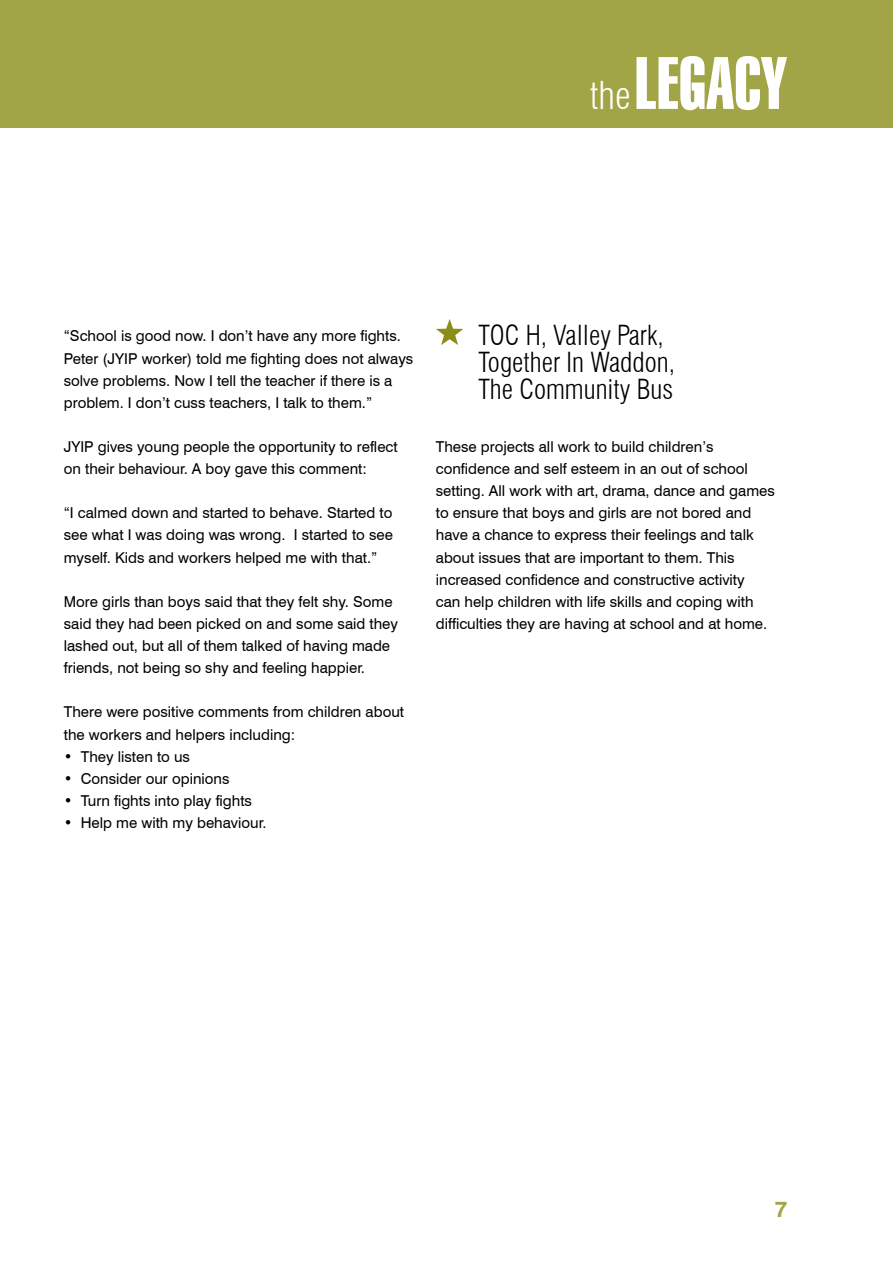
<style>
.page{position:relative;width:893px;height:1263px;background:#fff}
.page>*{position:absolute;margin:0;border:0;box-sizing:border-box;transform-origin:0 0}
.t1{font:72px "Swiss 911 BT Extra Compressed";color:#fff}
.SubHeading1{font:300 condensed 27px/27px "Swiss 721 BT";color:#000}
.t2{font:700 22.5px "Swiss 721 BT";color:#a1a545}
.Body1{font:15px/22px "Swiss 721 BT";color:#000}
.Bullets1{font:15px "Swiss 721 BT";color:#000}
.s1{font-family:"Swiss 721 BT";font-weight:300;font-stretch:condensed;font-size:37.5px}
</style>
<div class="page">
<div style="left:0;top:0;width:893px;height:128px;background:#a1a545"></div>
<svg style="left:436px;top:319px;width:27px;height:26px"></svg>
<h1 class="t1" style="left:590px;top:43px;width:198px"><span class="s1">the</span> LEGACY</h1>
<p class="Body1" style="left:64px;top:325px;width:351px">“School is good now. I don’t have any more fights.<br>Peter (JYIP worker) told me fighting does not always solve problems. Now I tell the teacher if there is a problem. I don’t cuss teachers, I talk to them.”</p>
<p class="Body1" style="left:64px;top:436px;width:335px">JYIP gives young people the opportunity to reflect on their behaviour. A boy gave this comment:</p>
<p class="Body1" style="left:64px;top:502px;width:331px;text-align:justify">“I calmed down and started to behave. Started to see what I was doing was wrong. I started to see myself. Kids and workers helped me with that.”</p>
<p class="Body1" style="left:64px;top:590px;width:336px">More girls than boys said that they felt shy. Some said they had been picked on and some said they lashed out, but all of them talked of having made friends, not being so shy and feeling happier.</p>
<p class="Body1" style="left:64px;top:701px;width:342px">There were positive comments from children about the workers and helpers including:</p>
<p class="Bullets1" style="left:64px;top:747px;width:128px">• They listen to us</p>
<p class="Bullets1" style="left:64px;top:769px;width:167px">• Consider our opinions</p>
<p class="Bullets1" style="left:64px;top:791px;width:190px">• Turn fights into play fights</p>
<p class="Bullets1" style="left:64px;top:813px;width:204px">• Help me with my behaviour.</p>
<p class="SubHeading1" style="left:478px;top:322px;width:198px">TOC H, Valley Park,<br>Together In Waddon,<br>The Community Bus</p>
<p class="Body1" style="left:436px;top:436px;width:341px">These projects all work to build children’s confidence and self esteem in an out of school setting. All work with art, drama, dance and games to ensure that boys and girls are not bored and have a chance to express their feelings and talk about issues that are important to them. This increased confidence and constructive activity<br>can help children with life skills and coping with difficulties they are having at school and at home.</p>
<h3 class="t2" style="left:775px;top:1196px;width:14px">7</h3>
</div>
